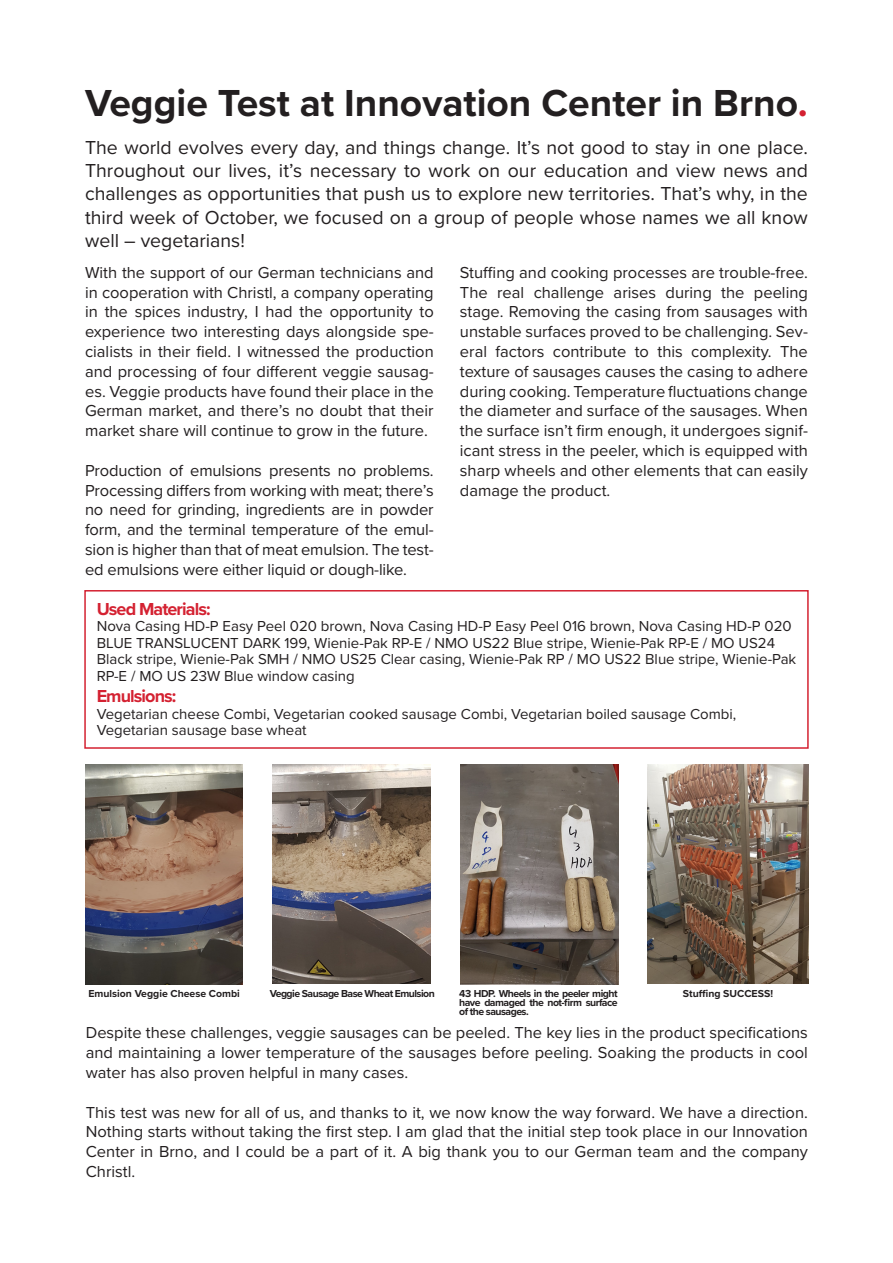
<style>
.page{position:relative;width:893px;height:1263px;background:#fff}
.page>*{position:absolute;margin:0;border:0;box-sizing:border-box;transform-origin:0 0}
.t1{font:700 39px "Proxima Nova";color:#231f20}
.t2{font:19.5px/23.4px "Proxima Nova";color:#231f20;text-align:justify}
.t3{font:700 18px "Proxima Nova";letter-spacing:-.05em;color:#d42131}
.t4{font:16.5px/19.8px "Proxima Nova";color:#231f20;text-align:justify}
.t5{font:15px/16.5px "Proxima Nova";color:#231f20}
.t6{font:700 10.5px/9px "Proxima Nova";letter-spacing:-.05em;color:#231f20;text-align:justify}
.t7{font:700 10.5px "Proxima Nova";color:#231f20}
.s1{color:#d42131}
</style>
<div class="page">
<img style="left:85px;top:765px;width:158px;height:219px">
<img style="left:272px;top:765px;width:159px;height:218px">
<img style="left:460px;top:765px;width:158px;height:219px">
<img style="left:648px;top:765px;width:160px;height:218px">
<div style="left:84px;top:590px;width:725px;height:159px;border:2px solid #d42131"></div>
<p class="t1" style="left:85px;top:74px;width:724px">Veggie Test at Innovation Center in Brno<span class="s1">.</span></p>
<p class="t2" style="left:85px;top:135px;width:724px">The world evolves every day, and things change. It’s not good to stay in one place.<br>Throughout our lives, it’s necessary to work on our education and view news and challenges as opportunities that push us to explore new territories. That’s why, in the third week of October, we focused on a group of people whose names we all know well – vegetarians!</p>
<p class="t4" style="left:460px;top:262px;width:350px">Stuffing and cooking processes are trouble-free.<br>The real challenge arises during the peeling stage. Removing the casing from sausages with unstable surfaces proved to be challenging. Sev&shy;eral factors contribute to this complexity. The texture of sausages causes the casing to adhere during cooking. Temperature fluctuations change the diameter and surface of the sausages. When the surface isn’t firm enough, it undergoes signif&shy;icant stress in the peeler, which is equipped with sharp wheels and other elements that can easily damage the product.</p>
<p class="t4" style="left:85px;top:262px;width:350px">With the support of our German technicians and in cooperation with Christl, a company operating in the spices industry, I had the opportunity to experience two interesting days alongside spe&shy;cialists in their field. I witnessed the production and processing of four different veggie sausag&shy;es. Veggie products have found their place in the German market, and there’s no doubt that their market share will continue to grow in the future.</p>
<p class="t4" style="left:85px;top:460px;width:350px">Production of emulsions presents no problems.<br>Processing differs from working with meat; there’s no need for grinding, ingredients are in powder form, and the terminal temperature of the emul&shy;sion is higher than that of meat emulsion. The test&shy;ed emulsions were either liquid or dough-like.</p>
<p class="t3" style="left:97px;top:595px;width:115px">Used Materials:</p>
<p class="t5" style="left:97px;top:617px;width:701px">Nova Casing HD-P Easy Peel 020 brown, Nova Casing HD-P Easy Peel 016 brown, Nova Casing HD-P 020<br>BLUE TRANSLUCENT DARK 199, Wienie-Pak RP-E / NMO US22 Blue stripe, Wienie-Pak RP-E / MO US24<br>Black stripe, Wienie-Pak SMH / NMO US25 Clear casing, Wienie-Pak RP / MO US22 Blue stripe, Wienie-Pak RP-E / MO US 23W Blue window casing</p>
<p class="t3" style="left:97px;top:683px;width:81px">Emulsions:</p>
<p class="t5" style="left:97px;top:705px;width:641px">Vegetarian cheese Combi, Vegetarian cooked sausage Combi, Vegetarian boiled sausage Combi,<br>Vegetarian sausage base wheat</p>
<p class="t7" style="left:88px;top:986px;width:153px">Emulsion Veggie Cheese Combi</p>
<p class="t6" style="left:270px;top:989px;width:167px">Veggie Sausage Base Wheat Emulsion</p>
<p class="t7" style="left:683px;top:986px;width:92px">Stuffing SUCCESS!</p>
<p class="t6" style="left:459px;top:989px;width:160px">43 HDP. Wheels in the peeler might have damaged the not-firm surface of the sausages.</p>
<p class="t4" style="left:86px;top:1022px;width:724px">Despite these challenges, veggie sausages can be peeled. The key lies in the product specifications and maintaining a lower temperature of the sausages before peeling. Soaking the products in cool water has also proven helpful in many cases.</p>
<p class="t4" style="left:86px;top:1101px;width:724px">This test was new for all of us, and thanks to it, we now know the way forward. We have a direction.<br>Nothing starts without taking the first step. I am glad that the initial step took place in our Innovation Center in Brno, and I could be a part of it. A big thank you to our German team and the company Christl.</p>
</div>
